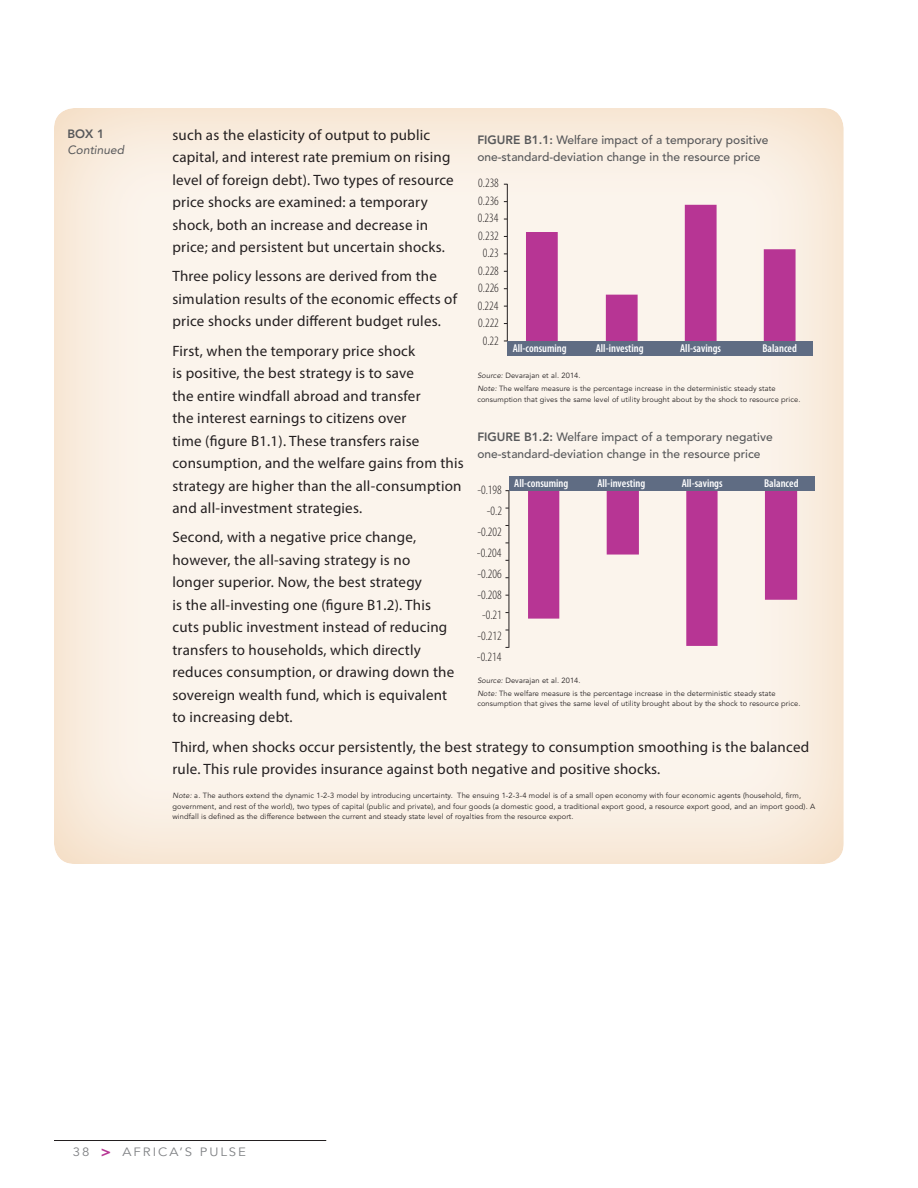
<style>
.page{position:relative;width:918px;height:1188px;background:#fff}
.page>*{position:absolute;margin:0;border:0;box-sizing:border-box;transform-origin:0 0}
.t1{font:15px/22.5px "Myriad Pro";letter-spacing:.015em;color:#231f20}
.t2{font:300 condensed 12.9px "Myriad Pro";color:#231f20}
.t3{font:500 12px/16.5px "Avenir LT Std";color:#57585a}
.t4{font:12px "Avenir LT Std";letter-spacing:.15em;color:#808285;scale:1.1 1}
.t5{font:italic 12px "Avenir LT Std";color:#57585a}
.t6{font:800 12px "Avenir LT Std";color:#57585a}
.t7{font:600 condensed 11.4px "Myriad Pro";color:#fff}
.t8{font:7.5px/10.5px "Avenir LT Std";letter-spacing:.015em;color:#231f20}
.s1{font-style:italic}
.s2{font-weight:800}
.s3{font-weight:800;font-size:15px;color:#b73594}
</style>
<div class="page">
<hr style="left:54px;top:1140px;width:272px;height:1px;background:#231f20">
<div style="left:54px;top:104px;width:790px;height:760px;background:#fff;opacity:.75"></div>
<svg style="left:526px;top:205px;width:270px;height:136px;background:#e2b0cc"></svg>
<hr style="left:507px;top:184px;width:1px;height:157px;background:#231f20">
<div style="left:508px;top:341px;width:305px;height:15px;background:#5f6c83"></div>
<svg style="left:528px;top:491px;width:269px;height:155px;background:#e3b2cd"></svg>
<hr style="left:509px;top:490px;width:1px;height:158px;background:#231f20">
<div style="left:509px;top:476px;width:306px;height:15px;background:#5f6c83"></div>
<p class="t6" style="left:68px;top:126px;width:38px">BOX 1</p>
<p class="t5" style="left:68px;top:143px;width:58px">Continued</p>
<p class="t1" style="left:172px;top:123px;width:283px">such as the elasticity of output to public capital, and interest rate premium on rising level of foreign debt). Two types of resource price shocks are examined: a temporary shock, both an increase and decrease in price; and persistent but uncertain shocks.</p>
<p class="t1" style="left:172px;top:265px;width:286px">Three policy lessons are derived from the simulation results of the economic effects of price shocks under different budget rules.</p>
<p class="t1" style="left:172px;top:339px;width:293px">First, when the temporary price shock<br>is positive, the best strategy is to save<br>the entire windfall abroad and transfer<br>the interest earnings to citizens over<br>time (figure B1.1). These transfers raise consumption, and the welfare gains from this strategy are higher than the all-consumption and all-investment strategies.</p>
<p class="t1" style="left:172px;top:526px;width:283px">Second, with a negative price change, however, the all-saving strategy is no longer superior. Now, the best strategy<br>is the all-investing one (figure B1.2). This cuts public investment instead of reducing transfers to households, which directly reduces consumption, or drawing down the sovereign wealth fund, which is equivalent to increasing debt.</p>
<p class="t1" style="left:172px;top:735px;width:638px">Third, when shocks occur persistently, the best strategy to consumption smoothing is the balanced rule. This rule provides insurance against both negative and positive shocks.</p>
<p class="t8" style="left:172px;top:790px;width:644px"><span class="s1">Note:</span> a. The authors extend the dynamic 1-2-3 model by introducing uncertainty. The ensuing 1-2-3-4 model is of a small open economy with four economic agents (household, firm, government, and rest of the world), two types of capital (public and private), and four goods (a domestic good, a traditional export good, a resource export good, and an import good). A windfall is defined as the difference between the current and steady state level of royalties from the resource export.</p>
<p class="t3" style="left:477px;top:132px;width:293px"><span class="s2">FIGURE B1.1:</span> Welfare impact of a temporary positive one-standard-deviation change in the resource price</p>
<p class="t2" style="left:478px;top:176px;width:22px">0.238</p>
<p class="t2" style="left:478px;top:194px;width:22px">0.236</p>
<p class="t2" style="left:478px;top:211px;width:22px">0.234</p>
<p class="t2" style="left:478px;top:229px;width:22px">0.232</p>
<p class="t2" style="left:483px;top:246px;width:18px">0.23</p>
<p class="t2" style="left:478px;top:264px;width:22px">0.228</p>
<p class="t2" style="left:478px;top:281px;width:22px">0.226</p>
<p class="t2" style="left:478px;top:299px;width:22px">0.224</p>
<p class="t2" style="left:478px;top:316px;width:22px">0.222</p>
<p class="t2" style="left:483px;top:334px;width:18px">0.22</p>
<p class="t7" style="left:513px;top:342px;width:56px">All-consuming</p>
<p class="t7" style="left:596px;top:342px;width:49px">All-investing</p>
<p class="t7" style="left:680px;top:342px;width:42px">All-savings</p>
<p class="t7" style="left:762px;top:342px;width:36px">Balanced</p>
<p class="t8" style="left:477px;top:369px;width:300px;line-height:13.2px"><span class="s1">Source:</span> Devarajan et al. 2014.<br><span class="s1">Note:</span> The welfare measure is the percentage increase in the deterministic steady state</p>
<p class="t8" style="left:477px;top:394px;width:325px">consumption that gives the same level of utility brought about by the shock to resource price.</p>
<p class="t3" style="left:477px;top:429px;width:297px"><span class="s2">FIGURE B1.2:</span> Welfare impact of a temporary negative one-standard-deviation change in the resource price</p>
<p class="t7" style="left:514px;top:477px;width:56px">All-consuming</p>
<p class="t7" style="left:597px;top:477px;width:49px">All-investing</p>
<p class="t7" style="left:682px;top:477px;width:42px">All-savings</p>
<p class="t7" style="left:764px;top:477px;width:36px">Balanced</p>
<p class="t2" style="left:477px;top:483px;width:26px">-0.198</p>
<p class="t2" style="left:487px;top:504px;width:17px">-0.2</p>
<p class="t2" style="left:477px;top:525px;width:26px">-0.202</p>
<p class="t2" style="left:477px;top:546px;width:26px">-0.204</p>
<p class="t2" style="left:477px;top:567px;width:26px">-0.206</p>
<p class="t2" style="left:477px;top:587px;width:26px">-0.208</p>
<p class="t2" style="left:482px;top:608px;width:21px">-0.21</p>
<p class="t2" style="left:477px;top:629px;width:26px">-0.212</p>
<p class="t2" style="left:477px;top:650px;width:26px">-0.214</p>
<p class="t8" style="left:477px;top:674px;width:300px;line-height:13.2px"><span class="s1">Source:</span> Devarajan et al. 2014.<br><span class="s1">Note:</span> The welfare measure is the percentage increase in the deterministic steady state</p>
<p class="t8" style="left:477px;top:699px;width:325px">consumption that gives the same level of utility brought about by the shock to resource price.</p>
<p class="t4" style="left:73px;top:1145px;width:159px">38 <span class="s3">&gt;</span> AFRICA’S PULSE</p>
</div>
